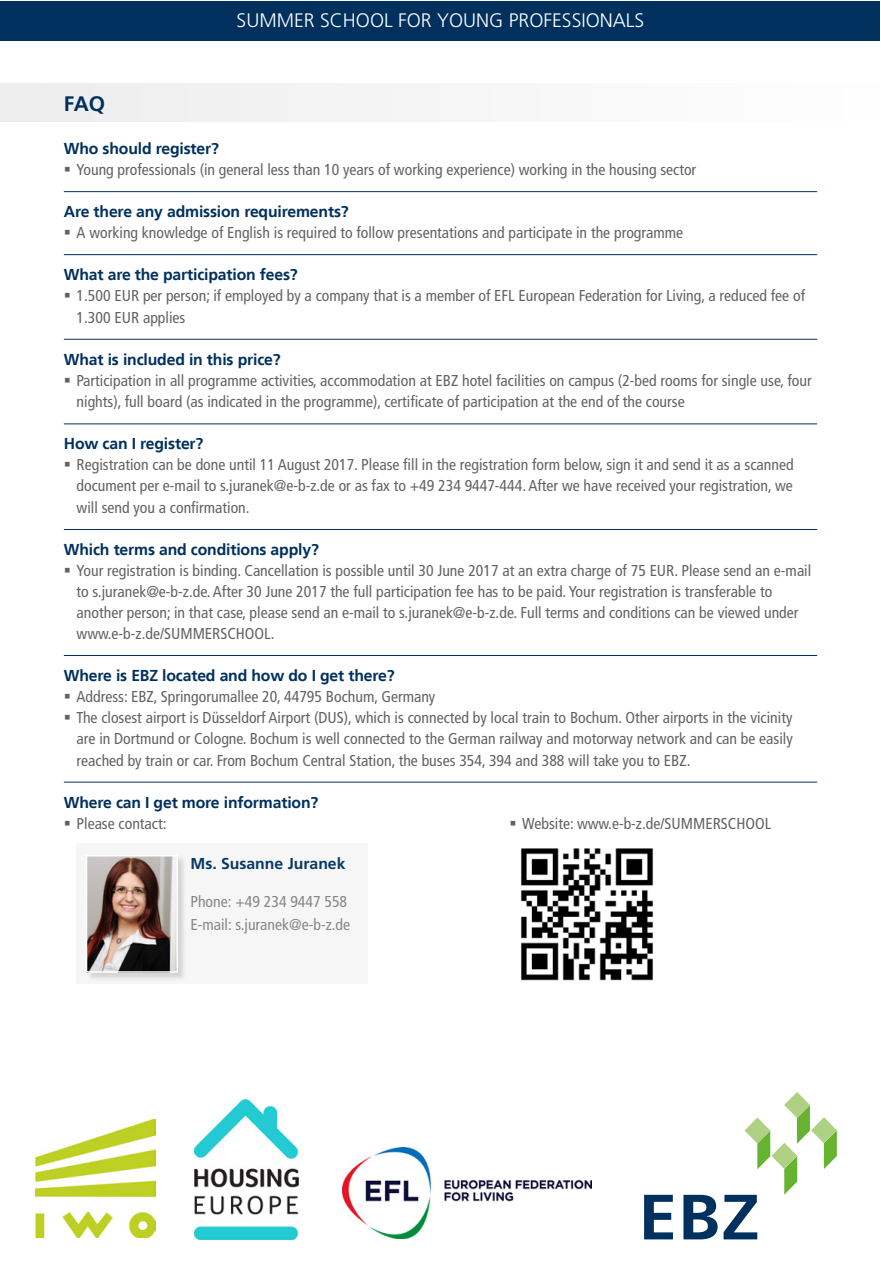
<style>
.page{position:relative;width:881px;height:1263px;background:#fff}
.page>*{position:absolute;margin:0;border:0;box-sizing:border-box;transform-origin:0 0}
.t1{font:700 21px "Frutiger LT Pro";color:#00305d}
.t2{font:300 19.5px "Frutiger LT Std";color:#fff}
.t3{font:condensed 15.75px/21.3px "Frutiger LT Std";color:#646363}
.t4{font:700 15.75px "Frutiger LT";letter-spacing:-.01em;color:#00305d}
.t5{font:condensed 15.75px/23.1px "Frutiger LT Std";color:#878787}
.t6{font:700 15.75px "Frutiger LT Pro";color:#073863}
</style>
<div class="page">
<div style="left:0;top:1px;width:879px;height:39px;background:#00305d"></div>
<div style="left:0;top:83px;width:879px;height:38px;background:#f5f5f5"></div>
<hr style="left:64px;top:191px;width:752px;height:1px;background:#00305d">
<hr style="left:64px;top:254px;width:752px;height:1px;background:#00305d">
<hr style="left:64px;top:339px;width:752px;height:1px;background:#00305d">
<hr style="left:64px;top:423px;width:752px;height:1px;background:#00305d">
<hr style="left:64px;top:529px;width:752px;height:1px;background:#00305d">
<hr style="left:64px;top:655px;width:752px;height:1px;background:#00305d">
<hr style="left:64px;top:782px;width:752px;height:1px;background:#00305d">
<div style="left:77px;top:844px;width:290px;height:140px;background:#f6f6f6"></div>
<div style="left:86px;top:856px;width:100px;height:125px;background:#878787;opacity:.3"></div>
<img style="left:89px;top:858px;width:86px;height:112px">
<div style="left:86px;top:855px;width:92px;height:118px;border:2px solid #fff"></div>
<img style="left:521px;top:848px;width:132px;height:133px">
<img style="left:194px;top:1100px;width:105px;height:139px">
<img style="left:342px;top:1147px;width:249px;height:91px">
<svg style="left:644px;top:1195px;width:28px;height:44px"></svg>
<svg style="left:683px;top:1195px;width:34px;height:44px"></svg>
<svg style="left:723px;top:1092px;width:113px;height:147px"></svg>
<img style="left:35px;top:1119px;width:121px;height:118px">
<p class="t2" style="left:236px;top:10px;width:409px">SUMMER SCHOOL FOR YOUNG PROFESSIONALS</p>
<h1 class="t1" style="left:64px;top:91px;width:43px">FAQ</h1>
<p class="t4" style="left:64px;top:140px;width:157px">Who should register?</p>
<p class="t3" style="left:64px;top:159px;width:633px">▪ Young professionals (in general less than 10 years of working experience) working in the housing sector</p>
<p class="t4" style="left:64px;top:203px;width:286px">Are there any admission requirements?</p>
<p class="t3" style="left:64px;top:222px;width:620px">▪ A working knowledge of English is required to follow presentations and participate in the programme</p>
<p class="t4" style="left:64px;top:266px;width:235px">What are the participation fees?</p>
<p class="t3" style="left:77px;top:285px;width:729px;text-indent:-13px">▪ 1.500 EUR per person; if employed by a company that is a member of EFL European Federation for Living, a reduced fee of<br>1.300 EUR applies</p>
<p class="t4" style="left:64px;top:350px;width:218px">What is included in this price?</p>
<p class="t3" style="left:77px;top:370px;width:736px;text-indent:-13px">▪ Participation in all programme activities, accommodation at EBZ hotel facilities on campus (2-bed rooms for single use, four nights), full board (as indicated in the programme), certificate of participation at the end of the course</p>
<p class="t4" style="left:64px;top:435px;width:141px">How can I register?</p>
<p class="t3" style="left:77px;top:454px;width:718px;text-align:justify;text-indent:-13px">▪ Registration can be done until 11 August 2017. Please fill in the registration form below, sign it and send it as a scanned document per e-mail to s.juranek@e-b-z.de or as fax to +49 234 9447-444. After we have received your registration, we will send you a confirmation.</p>
<p class="t4" style="left:64px;top:540px;width:256px">Which terms and conditions apply?</p>
<p class="t3" style="left:77px;top:560px;width:736px;text-indent:-13px">▪ Your registration is binding. Cancellation is possible until 30 June 2017 at an extra charge of 75 EUR. Please send an e-mail to s.juranek@e-b-z.de. After 30 June 2017 the full participation fee has to be paid. Your registration is transferable to another person; in that case, please send an e-mail to s.juranek@e-b-z.de. Full terms and conditions can be viewed under www.e-b-z.de/SUMMERSCHOOL.</p>
<p class="t4" style="left:64px;top:666px;width:332px">Where is EBZ located and how do I get there?</p>
<p class="t3" style="left:64px;top:686px;width:373px">▪ Address: EBZ, Springorumallee 20, 44795 Bochum, Germany</p>
<p class="t3" style="left:77px;top:707px;width:717px;text-align:justify;text-indent:-13px">▪ The closest airport is Düsseldorf Airport (DUS), which is connected by local train to Bochum. Other airports in the vicinity are in Dortmund or Cologne. Bochum is well connected to the German railway and motorway network and can be easily reached by train or car. From Bochum Central Station, the buses 354, 394 and 388 will take you to EBZ.</p>
<p class="t4" style="left:64px;top:793px;width:256px">Where can I get more information?</p>
<p class="t3" style="left:64px;top:813px;width:104px">▪ Please contact:</p>
<p class="t6" style="left:190px;top:854px;width:156px">Ms. Susanne Juranek</p>
<p class="t5" style="left:190px;top:890px;width:161px">Phone: +49 234 9447 558<br>E-mail: s.juranek@e-b-z.de</p>
<p class="t3" style="left:509px;top:813px;width:263px">▪ Website: www.e-b-z.de/SUMMERSCHOOL</p>
</div>
